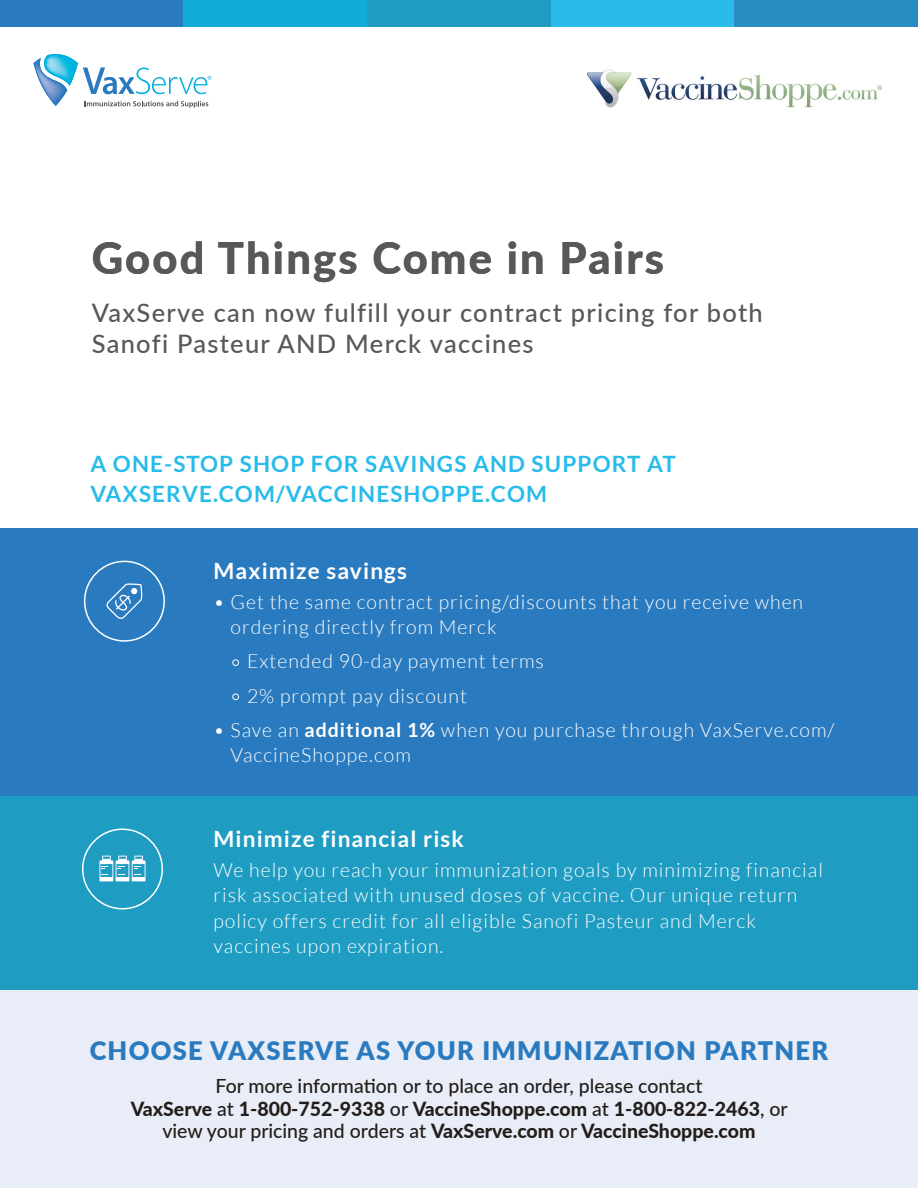
<style>
.page{position:relative;width:918px;height:1188px;background:#fff}
.page>*{position:absolute;margin:0;border:0;box-sizing:border-box;transform-origin:0 0}
.t1{font:800 43.5px "Lato";letter-spacing:.05em;color:#57585a}
.t2{font:500 25.5px/31.5px "Lato";letter-spacing:.05em;color:#57585a}
.t3{font:900 25.5px "Lato";letter-spacing:.05em;color:#2a7abf}
.t4{font:700 22.5px/30px "Lato";letter-spacing:.05em;color:#29bbea}
.t5{font:700 22.5px "Lato";letter-spacing:.05em;color:#fff}
.t6{font:300 19.5px/25.5px "Lato";letter-spacing:.05em;color:#fff}
.t7{font:500 19.5px/22.5px "Lato";color:#241e1b;text-align:center}
.s1{font-weight:700}
.s2{font-weight:800}
</style>
<div class="page">
<div style="left:0;top:990px;width:918px;height:198px;background:#e8edf7"></div>
<div style="left:0;top:796px;width:918px;height:194px;background:#1f9cc2"></div>
<div style="left:0;top:528px;width:918px;height:268px;background:#2a7abf"></div>
<svg style="left:84px;top:561px;width:81px;height:81px"></svg>
<svg style="left:82px;top:829px;width:81px;height:81px"></svg>
<svg style="left:33px;top:54px;width:178px;height:54px"></svg>
<img style="left:587px;top:70px;width:295px;height:38px">
<div style="left:0;top:0;width:918px;height:27px;background:#1f9cc2"></div>
<div style="left:0;top:0;width:184px;height:27px;background:#2a7abf"></div>
<div style="left:551px;top:0;width:183px;height:27px;background:#29bbea"></div>
<div style="left:184px;top:0;width:183px;height:27px;background:#12aad7"></div>
<div style="left:734px;top:0;width:184px;height:27px;background:#298dc1"></div>
<svg style="left:232px;top:659px;width:7px;height:7px"></svg>
<svg style="left:232px;top:693px;width:7px;height:8px"></svg>
<p class="t1" style="left:92px;top:226px;width:574px">Good Things Come in Pairs</p>
<p class="t2" style="left:92px;top:296px;width:672px">VaxServe can now fulfill your contract pricing for both<br>Sanofi Pasteur AND Merck vaccines</p>
<p class="t4" style="left:90px;top:448px;width:587px">A ONE-STOP SHOP FOR SAVINGS AND SUPPORT AT<br>VAXSERVE.COM/VACCINESHOPPE.COM</p>
<p class="t5" style="left:214px;top:558px;width:195px">Maximize savings</p>
<p class="t6" style="left:231px;top:589px;width:574px;text-indent:-17px">• Get the same contract pricing/discounts that you receive when ordering directly from Merck</p>
<p class="t6" style="left:247px;top:649px;width:298px">Extended 90-day payment terms</p>
<p class="t6" style="left:247px;top:683px;width:221px">2% prompt pay discount</p>
<p class="t6" style="left:231px;top:717px;width:605px;text-indent:-17px">• Save an <span class="s1">additional 1%</span> when you purchase through VaxServe.com/<br>VaccineShoppe.com</p>
<p class="t5" style="left:214px;top:826px;width:252px">Minimize financial risk</p>
<p class="t6" style="left:214px;top:857px;width:611px">We help you reach your immunization goals by minimizing financial risk associated with unused doses of vaccine. Our unique return policy offers credit for all eligible Sanofi Pasteur and Merck vaccines upon expiration.</p>
<p class="t3" style="left:90px;top:1032px;width:740px">CHOOSE VAXSERVE AS YOUR IMMUNIZATION PARTNER</p>
<p class="t7" style="left:131px;top:1074px;width:658px">For more information or to place an order, please contact<br><span class="s2">VaxServe</span> at <span class="s2">1-800-752-9338</span> or <span class="s2">VaccineShoppe.com</span> at <span class="s2">1-800-822-2463</span>, or view your pricing and orders at <span class="s2">VaxServe.com</span> or <span class="s2">VaccineShoppe.com</span></p>
</div>
